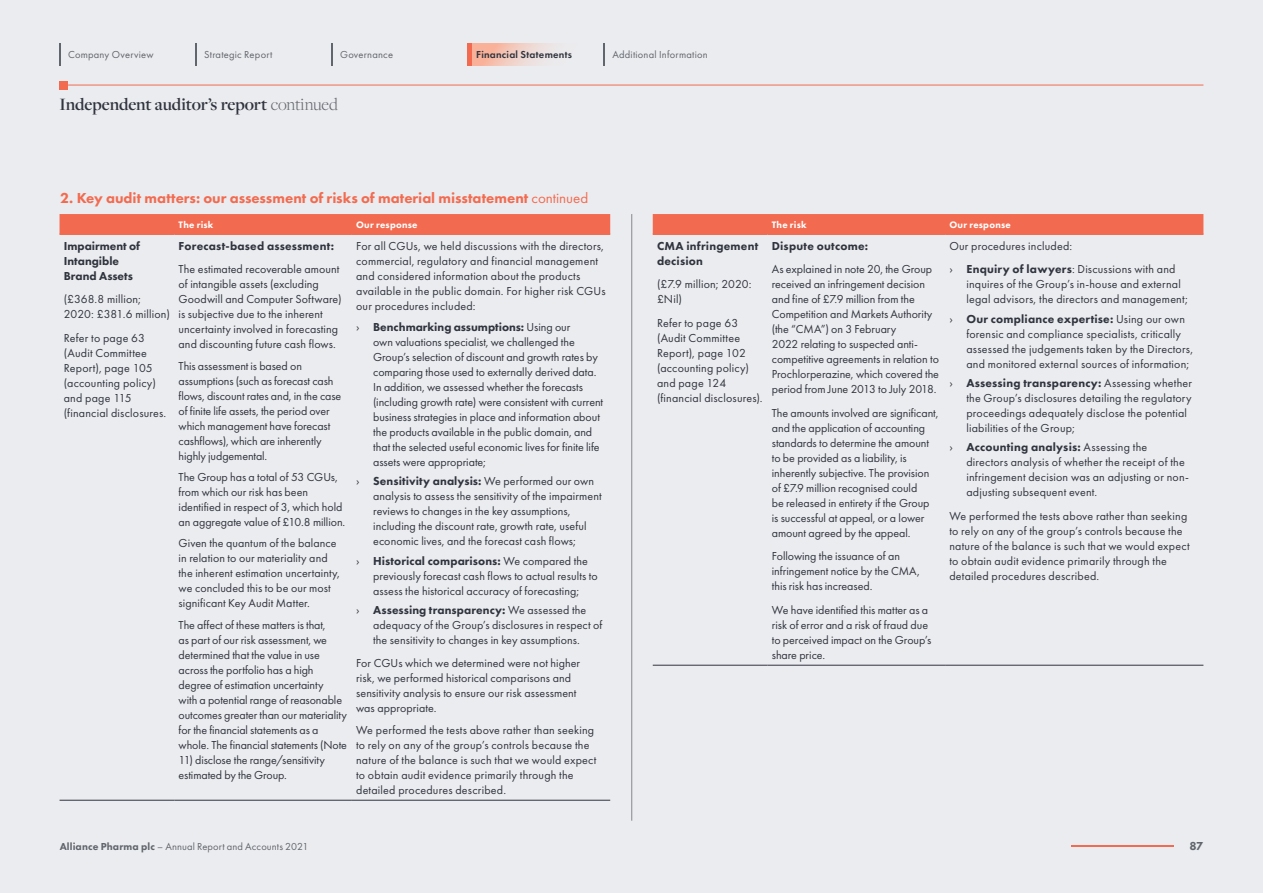
<style>
.page{position:relative;width:1263px;height:893px;background:#ebecef}
.page>*{position:absolute;margin:0;border:0;box-sizing:border-box;transform-origin:0 0}
.t1{font:600 18px "Freight Disp Pro";letter-spacing:-.01em;color:#30343e}
.t2{font:800 15px "Futura PT";color:#f26b50}
.t3{font:12px/15px "Futura PT";letter-spacing:.005em;color:#30343e}
.t4{font:800 12px/15px "Futura PT";letter-spacing:.015em;color:#30343e}
.t5{font:800 12px "Futura PT";color:#61656d}
.t6{font:10.5px "Futura PT";letter-spacing:.02em;color:#61656d}
.t7{font:600 10.5px "Futura PT";letter-spacing:.025em;color:#30343e}
.t8{font:800 9.75px "Futura PT";letter-spacing:.025em;color:#fff}
.s1{font-weight:300;color:#61656d}
.s2{font-weight:400}
.s3{font-weight:800}
</style>
<div class="page">
<hr style="left:631px;top:214px;width:1px;height:607px;background:#858890">
<div style="left:60px;top:214px;width:550px;height:19px;background:#f26b50"></div>
<hr style="left:60px;top:800px;width:114px;height:1px;background:#30343e">
<hr style="left:174px;top:800px;width:178px;height:1px;background:#30343e">
<hr style="left:352px;top:800px;width:258px;height:1px;background:#30343e">
<hr style="left:60px;top:233px;width:114px;height:2px;background:#f26b50">
<hr style="left:174px;top:233px;width:178px;height:2px;background:#f26b50">
<hr style="left:352px;top:233px;width:258px;height:2px;background:#f26b50">
<div style="left:653px;top:214px;width:550px;height:19px;background:#f26b50"></div>
<hr style="left:653px;top:233px;width:114px;height:2px;background:#f26b50">
<hr style="left:767px;top:233px;width:178px;height:2px;background:#f26b50">
<hr style="left:945px;top:233px;width:258px;height:2px;background:#f26b50">
<hr style="left:653px;top:665px;width:114px;height:1px;background:#30343e">
<hr style="left:767px;top:665px;width:178px;height:1px;background:#30343e">
<hr style="left:945px;top:665px;width:258px;height:1px;background:#30343e">
<hr style="left:1071px;top:846px;width:103px;height:1px;background:#f26b50">
<hr style="left:68px;top:85px;width:1135px;height:1px;background:#f26b50">
<div style="left:60px;top:81px;width:8px;height:8px;background:#f26b50"></div>
<svg style="left:472px;top:43px;width:81px;height:22px"></svg>
<hr style="left:468px;top:43px;width:4px;height:22px;background:#f26b50">
<svg style="left:60px;top:43px;width:1px;height:22px"></svg>
<svg style="left:332px;top:43px;width:1px;height:22px"></svg>
<svg style="left:196px;top:43px;width:1px;height:22px"></svg>
<svg style="left:604px;top:43px;width:1px;height:22px"></svg>
<p class="t6" style="left:68px;top:48px;width:87px">Company Overview</p>
<p class="t6" style="left:204px;top:48px;width:70px">Strategic Report</p>
<p class="t6" style="left:340px;top:48px;width:54px">Governance</p>
<p class="t7" style="left:476px;top:47px;width:97px">Financial Statements</p>
<p class="t6" style="left:612px;top:48px;width:97px">Additional Information</p>
<h1 class="t1" style="left:60px;top:92px;width:280px">Independent auditor’s report <span class="s1">continued</span></h1>
<p class="t2" style="left:60px;top:188px;width:530px">2. Key audit matters: our assessment of risks of material misstatement <span class="s2">continued</span></p>
<p class="t4" style="left:64px;top:238px;width:78px">Impairment of<br>Intangible<br>Brand Assets</p>
<p class="t3" style="left:64px;top:292px;width:108px">(£368.8 million;<br>2020: £381.6 million)</p>
<p class="t3" style="left:64px;top:330px;width:104px">Refer to page 63 (Audit Committee<br>Report), page 105 (accounting policy) and page 115 (financial disclosures.</p>
<p class="t8" style="left:179px;top:218px;width:36px">The risk</p>
<p class="t8" style="left:356px;top:218px;width:63px">Our response</p>
<p class="t4" style="left:179px;top:238px;width:157px">Forecast-based assessment:</p>
<p class="t3" style="left:179px;top:262px;width:165px">The estimated recoverable amount of intangible assets (excluding Goodwill and Computer Software) is subjective due to the inherent uncertainty involved in forecasting and discounting future cash flows.</p>
<p class="t3" style="left:179px;top:358px;width:164px">This assessment is based on assumptions (such as forecast cash flows, discount rates and, in the case of finite life assets, the period over which management have forecast cashflows), which are inherently highly judgemental.</p>
<p class="t3" style="left:179px;top:469px;width:168px">The Group has a total of 53 CGUs, from which our risk has been identified in respect of 3, which hold an aggregate value of £10.8 million.</p>
<p class="t3" style="left:179px;top:536px;width:163px">Given the quantum of the balance in relation to our materiality and the inherent estimation uncertainty, we concluded this to be our most significant Key Audit Matter.</p>
<p class="t3" style="left:179px;top:617px;width:170px">The affect of these matters is that,<br>as part of our risk assessment, we determined that the value in use across the portfolio has a high degree of estimation uncertainty<br>with a potential range of reasonable outcomes greater than our materiality for the financial statements as a whole. The financial statements (Note</p>
<p class="t3" style="left:179px;top:752px;width:148px">11) disclose the range/sensitivity estimated by the Group.</p>
<p class="t3" style="left:356px;top:238px;width:251px">For all CGUs, we held discussions with the directors, commercial, regulatory and financial management and considered information about the products available in the public domain. For higher risk CGUs our procedures included:</p>
<p class="t3" style="left:373px;top:320px;width:232px;text-indent:-17px">› <span class="s3">Benchmarking assumptions:</span> Using our<br>own valuations specialist, we challenged the Group’s selection of discount and growth rates by comparing those used to externally derived data.<br>In addition, we assessed whether the forecasts (including growth rate) were consistent with current business strategies in place and information about the products available in the public domain, and that the selected useful economic lives for finite life assets were appropriate;</p>
<p class="t3" style="left:373px;top:474px;width:230px;text-indent:-17px">› <span class="s3">Sensitivity analysis:</span> We performed our own analysis to assess the sensitivity of the impairment reviews to changes in the key assumptions, including the discount rate, growth rate, useful economic lives, and the forecast cash flows;</p>
<p class="t3" style="left:373px;top:553px;width:226px;text-indent:-17px">› <span class="s3">Historical comparisons:</span> We compared the previously forecast cash flows to actual results to assess the historical accuracy of forecasting;</p>
<p class="t3" style="left:373px;top:602px;width:231px;text-indent:-17px">› <span class="s3">Assessing transparency:</span> We assessed the adequacy of the Group’s disclosures in respect of the sensitivity to changes in key assumptions.</p>
<p class="t3" style="left:356px;top:656px;width:226px">For CGUs which we determined were not higher risk, we performed historical comparisons and sensitivity analysis to ensure our risk assessment was appropriate.</p>
<p class="t3" style="left:356px;top:722px;width:242px">We performed the tests above rather than seeking to rely on any of the group’s controls because the nature of the balance is such that we would expect to obtain audit evidence primarily through the detailed procedures described.</p>
<p class="t4" style="left:657px;top:238px;width:103px">CMA infringement decision</p>
<p class="t3" style="left:657px;top:277px;width:96px">(£7.9 million; 2020: £Nil)</p>
<p class="t3" style="left:657px;top:315px;width:107px">Refer to page 63 (Audit Committee<br>Report), page 102 (accounting policy) and page 124 (financial disclosures).</p>
<p class="t8" style="left:772px;top:218px;width:36px">The risk</p>
<p class="t8" style="left:949px;top:218px;width:63px">Our response</p>
<p class="t4" style="left:772px;top:238px;width:98px">Dispute outcome:</p>
<p class="t3" style="left:772px;top:262px;width:169px">As explained in note 20, the Group received an infringement decision and fine of £7.9 million from the Competition and Markets Authority (the “CMA”) on 3 February<br>2022 relating to suspected anti&shy;competitive agreements in relation to Prochlorperazine, which covered the period from June 2013 to July 2018.</p>
<p class="t3" style="left:772px;top:405px;width:168px">The amounts involved are significant, and the application of accounting standards to determine the amount to be provided as a liability, is inherently subjective. The provision of £7.9 million recognised could<br>be released in entirety if the Group is successful at appeal, or a lower amount agreed by the appeal.</p>
<p class="t3" style="left:772px;top:549px;width:149px">Following the issuance of an infringement notice by the CMA, this risk has increased.</p>
<p class="t3" style="left:772px;top:602px;width:161px">We have identified this matter as a risk of error and a risk of fraud due to perceived impact on the Group’s share price.</p>
<p class="t3" style="left:949px;top:234px;width:228px;line-height:23.5px">Our procedures included:<br>› <span class="s3">Enquiry of lawyers</span>: Discussions with and</p>
<p class="t3" style="left:966px;top:277px;width:223px">inquires of the Group’s in-house and external legal advisors, the directors and management;</p>
<p class="t3" style="left:966px;top:311px;width:228px;text-indent:-17px">› <span class="s3">Our compliance expertise:</span> Using our own forensic and compliance specialists, critically assessed the judgements taken by the Directors, and monitored external sources of information;</p>
<p class="t3" style="left:966px;top:375px;width:227px;text-indent:-17px">› <span class="s3">Assessing transparency:</span> Assessing whether the Group’s disclosures detailing the regulatory proceedings adequately disclose the potential liabilities of the Group;</p>
<p class="t3" style="left:966px;top:439px;width:224px;text-indent:-17px">› <span class="s3">Accounting analysis:</span> Assessing the directors analysis of whether the receipt of the infringement decision was an adjusting or non&shy;adjusting subsequent event.</p>
<p class="t3" style="left:949px;top:508px;width:242px">We performed the tests above rather than seeking to rely on any of the group’s controls because the nature of the balance is such that we would expect to obtain audit evidence primarily through the detailed procedures described.</p>
<p class="t6" style="left:60px;top:840px;width:250px"><span class="s3">Alliance Pharma plc</span> – Annual Report and Accounts 2021</p>
<p class="t5" style="left:1189px;top:839px;width:16px">87</p>
</div>
